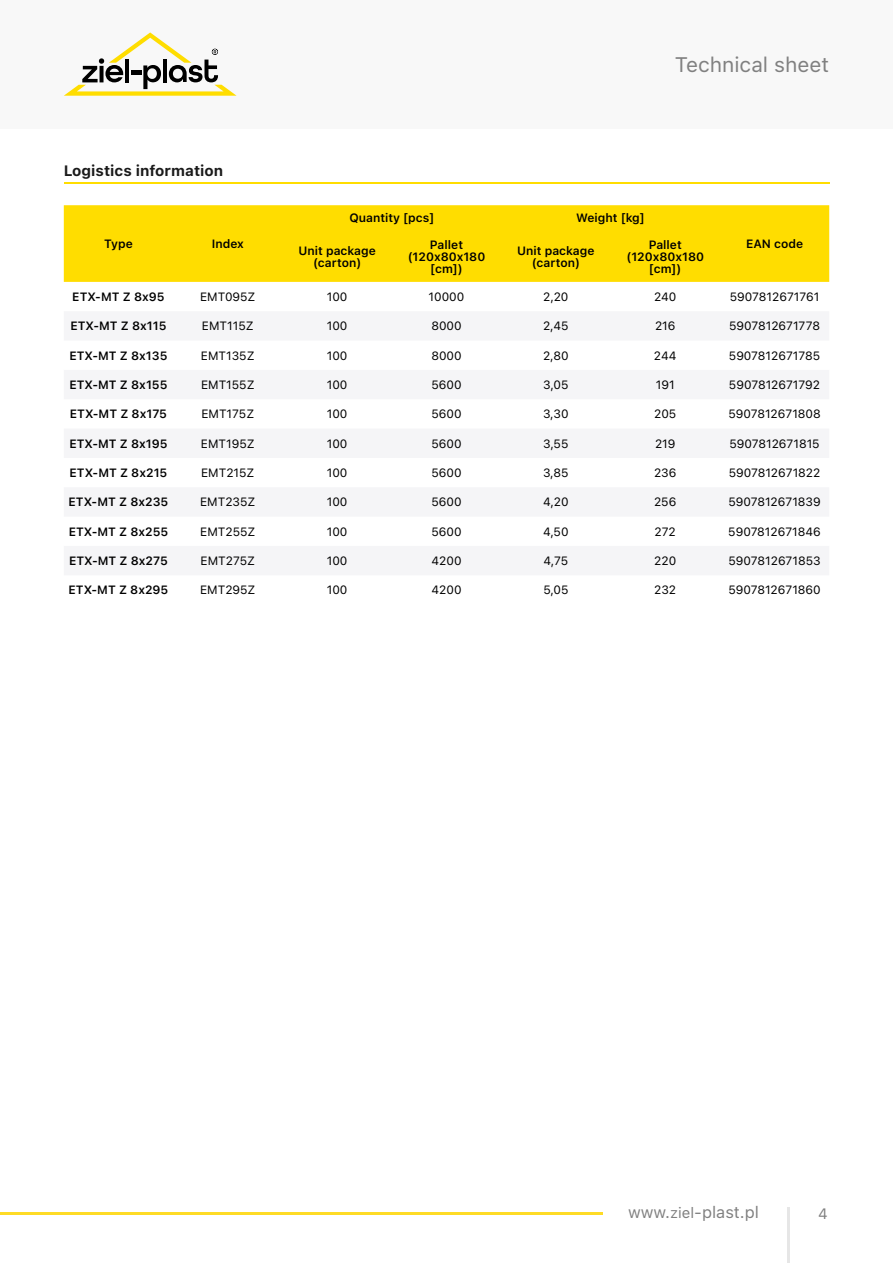
<style>
.page{position:relative;width:893px;height:1263px;background:#fff}
.page>*{position:absolute;margin:0;border:0;box-sizing:border-box;transform-origin:0 0}
.t1{font:21px "SF Pro Text";color:#808080}
.t2{font:16.5px "SF Pro Text";color:#808080}
.t3{font:700 15px "SF Pro Text";color:#1a1a1a}
.t4{font:15px "SF Pro Text";color:#808080}
.t5{font:12px "SF Pro Text";color:#000}
.t6{font:600 12px/12px "SF Pro Text";color:#000;text-align:center}
.s1{font-size:15px}
</style>
<div class="page">
<hr style="left:0;top:1213px;width:602px;height:2px;background:#fedb26">
<hr style="left:788px;top:1207px;width:2px;height:56px;background:#e6e6e6">
<div style="left:0;top:0;width:893px;height:128px;background:#f8f8f8"></div>
<svg style="left:64px;top:32px;width:173px;height:64px"></svg>
<div style="left:64px;top:205px;width:765px;height:77px;background:#fd0"></div>
<hr style="left:64px;top:182px;width:765px;height:2px;background:#fd0">
<p class="t3" style="left:64px;top:162px;width:161px">Logistics information</p>
<p class="t6" style="left:104px;top:238px;width:30px">Type</p>
<p class="t6" style="left:212px;top:238px;width:34px">Index</p>
<h1 class="t1" style="left:675px;top:52px;width:156px">Technical sheet</h1>
<p class="t6" style="left:349px;top:212px;width:86px">Quantity [pcs]</p>
<p class="t6" style="left:576px;top:212px;width:70px">Weight [kg]</p>
<p class="t6" style="left:298px;top:244px;width:79px">Unit package (carton)</p>
<p class="t6" style="left:408px;top:238px;width:79px">Pallet (120x80x180 [cm])</p>
<p class="t6" style="left:517px;top:244px;width:79px">Unit package (carton)</p>
<p class="t6" style="left:626px;top:238px;width:79px">Pallet (120x80x180 [cm])</p>
<p class="t6" style="left:746px;top:238px;width:59px">EAN code</p>
<p class="t6" style="left:72px;top:291px;width:94px">ETX-MT Z 8x95</p>
<p class="t5" style="left:200px;top:290px;width:57px">EMT095Z</p>
<p class="t5" style="left:327px;top:290px;width:22px">100</p>
<p class="t5" style="left:429px;top:290px;width:37px">10000</p>
<p class="t5" style="left:543px;top:290px;width:27px">2,20</p>
<p class="t5" style="left:654px;top:290px;width:24px">240</p>
<p class="t5" style="left:730px;top:290px;width:91px">5907812671761</p>
<p class="t6" style="left:70px;top:320px;width:98px">ETX-MT Z 8x115</p>
<p class="t5" style="left:202px;top:319px;width:53px">EMT115Z</p>
<p class="t5" style="left:327px;top:319px;width:22px">100</p>
<p class="t5" style="left:431px;top:319px;width:32px">8000</p>
<p class="t5" style="left:543px;top:319px;width:27px">2,45</p>
<p class="t5" style="left:655px;top:319px;width:22px">216</p>
<p class="t5" style="left:729px;top:319px;width:92px">5907812671778</p>
<p class="t6" style="left:69px;top:349px;width:100px">ETX-MT Z 8x135</p>
<p class="t5" style="left:201px;top:348px;width:55px">EMT135Z</p>
<p class="t5" style="left:327px;top:348px;width:22px">100</p>
<p class="t5" style="left:431px;top:348px;width:32px">8000</p>
<p class="t5" style="left:543px;top:348px;width:27px">2,80</p>
<p class="t5" style="left:654px;top:348px;width:24px">244</p>
<p class="t5" style="left:729px;top:348px;width:93px">5907812671785</p>
<p class="t6" style="left:69px;top:379px;width:99px">ETX-MT Z 8x155</p>
<p class="t5" style="left:201px;top:378px;width:55px">EMT155Z</p>
<p class="t5" style="left:327px;top:378px;width:22px">100</p>
<p class="t5" style="left:431px;top:378px;width:32px">5600</p>
<p class="t5" style="left:543px;top:378px;width:27px">3,05</p>
<p class="t5" style="left:656px;top:378px;width:20px">191</p>
<p class="t5" style="left:729px;top:378px;width:93px">5907812671792</p>
<p class="t6" style="left:70px;top:408px;width:99px">ETX-MT Z 8x175</p>
<p class="t5" style="left:201px;top:407px;width:54px">EMT175Z</p>
<p class="t5" style="left:327px;top:407px;width:22px">100</p>
<p class="t5" style="left:431px;top:407px;width:32px">5600</p>
<p class="t5" style="left:543px;top:407px;width:27px">3,30</p>
<p class="t5" style="left:654px;top:407px;width:24px">205</p>
<p class="t5" style="left:728px;top:407px;width:94px">5907812671808</p>
<p class="t6" style="left:69px;top:437px;width:100px">ETX-MT Z 8x195</p>
<p class="t5" style="left:201px;top:436px;width:55px">EMT195Z</p>
<p class="t5" style="left:327px;top:436px;width:22px">100</p>
<p class="t5" style="left:431px;top:436px;width:32px">5600</p>
<p class="t5" style="left:543px;top:436px;width:27px">3,55</p>
<p class="t5" style="left:655px;top:436px;width:22px">219</p>
<p class="t5" style="left:729px;top:436px;width:92px">5907812671815</p>
<p class="t6" style="left:70px;top:467px;width:99px">ETX-MT Z 8x215</p>
<p class="t5" style="left:201px;top:466px;width:55px">EMT215Z</p>
<p class="t5" style="left:327px;top:466px;width:22px">100</p>
<p class="t5" style="left:431px;top:466px;width:32px">5600</p>
<p class="t5" style="left:543px;top:466px;width:27px">3,85</p>
<p class="t5" style="left:654px;top:466px;width:24px">236</p>
<p class="t5" style="left:729px;top:466px;width:93px">5907812671822</p>
<p class="t6" style="left:69px;top:496px;width:101px">ETX-MT Z 8x235</p>
<p class="t5" style="left:200px;top:495px;width:57px">EMT235Z</p>
<p class="t5" style="left:327px;top:495px;width:22px">100</p>
<p class="t5" style="left:431px;top:495px;width:32px">5600</p>
<p class="t5" style="left:543px;top:495px;width:27px">4,20</p>
<p class="t5" style="left:654px;top:495px;width:24px">256</p>
<p class="t5" style="left:728px;top:495px;width:94px">5907812671839</p>
<p class="t6" style="left:69px;top:525px;width:101px">ETX-MT Z 8x255</p>
<p class="t5" style="left:200px;top:524px;width:57px">EMT255Z</p>
<p class="t5" style="left:327px;top:524px;width:22px">100</p>
<p class="t5" style="left:431px;top:524px;width:32px">5600</p>
<p class="t5" style="left:543px;top:524px;width:27px">4,50</p>
<p class="t5" style="left:655px;top:524px;width:23px">272</p>
<p class="t5" style="left:728px;top:524px;width:94px">5907812671846</p>
<p class="t6" style="left:69px;top:555px;width:100px">ETX-MT Z 8x275</p>
<p class="t5" style="left:201px;top:554px;width:56px">EMT275Z</p>
<p class="t5" style="left:327px;top:554px;width:22px">100</p>
<p class="t5" style="left:431px;top:554px;width:32px">4200</p>
<p class="t5" style="left:544px;top:554px;width:26px">4,75</p>
<p class="t5" style="left:654px;top:554px;width:24px">220</p>
<p class="t5" style="left:728px;top:554px;width:94px">5907812671853</p>
<p class="t6" style="left:69px;top:584px;width:101px">ETX-MT Z 8x295</p>
<p class="t5" style="left:200px;top:583px;width:57px">EMT295Z</p>
<p class="t5" style="left:327px;top:583px;width:22px">100</p>
<p class="t5" style="left:431px;top:583px;width:32px">4200</p>
<p class="t5" style="left:543px;top:583px;width:27px">5,05</p>
<p class="t5" style="left:654px;top:583px;width:24px">232</p>
<p class="t5" style="left:728px;top:583px;width:94px">5907812671860</p>
<h2 class="t2" style="left:628px;top:1202px;width:133px">www.<span class="s1">ziel</span>-plast.pl</h2>
<p class="t4" style="left:818px;top:1205px;width:11px">4</p>
</div>
